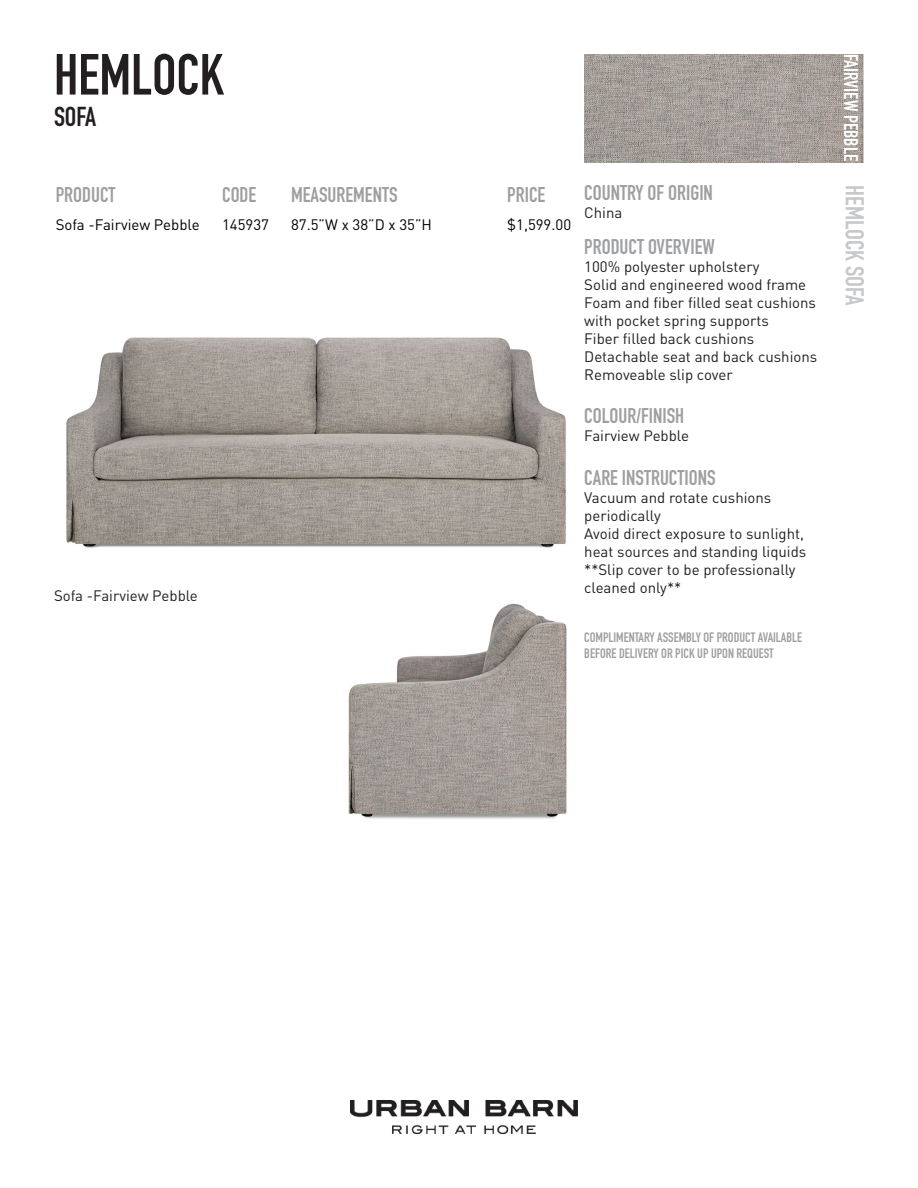
<style>
.page{position:relative;width:918px;height:1188px;background:#fff}
.page>*{position:absolute;margin:0;border:0;box-sizing:border-box;transform-origin:0 0}
.t1{font:57px "DIN Engschrift Std";color:#231f20}
.t2{font:27px "DIN Engschrift Std";color:#231f20}
.t3{font:25.5px "DIN Engschrift Std";color:#c7c8ca}
.t4{font:21px "DIN Engschrift Std";color:#9d9fa2}
.t5{font:19.5px "DIN Engschrift Std";color:#fff}
.t6{font:15px/18px "DINOT";color:#231f20}
.t7{font:15px "DINOT";color:#000}
.t8{font:13.5px/16.2px "DIN Engschrift Std";color:#9d9fa2}
</style>
<div class="page">
<img style="left:350px;top:1100px;width:227px;height:34px">
<img style="left:348px;top:603px;width:219px;height:216px">
<img style="left:584px;top:54px;width:280px;height:109px">
<img style="left:66px;top:337px;width:500px;height:211px">
<p class="t1" style="left:54px;top:41px;width:171px">HEMLOCK</p>
<p class="t2" style="left:54px;top:101px;width:44px">SOFA</p>
<p class="t4" style="left:56px;top:183px;width:61px">PRODUCT</p>
<p class="t4" style="left:222px;top:183px;width:36px">CODE</p>
<p class="t4" style="left:291px;top:183px;width:108px">MEASUREMENTS</p>
<p class="t4" style="left:507px;top:183px;width:40px">PRICE</p>
<p class="t7" style="left:56px;top:214px;width:145px">Sofa -Fairview Pebble</p>
<p class="t7" style="left:222px;top:214px;width:48px">145937</p>
<p class="t7" style="left:291px;top:214px;width:143px">87.5”W x 38”D x 35”H</p>
<p class="t7" style="left:507px;top:214px;width:65px">$1,599.00</p>
<p class="t6" style="left:54px;top:586px;width:145px">Sofa -Fairview Pebble</p>
<p class="t4" style="left:584px;top:180px;width:130px">COUNTRY OF ORIGIN</p>
<p class="t6" style="left:584px;top:203px;width:40px">China</p>
<p class="t4" style="left:584px;top:234px;width:132px">PRODUCT OVERVIEW</p>
<p class="t6" style="left:584px;top:257px;width:177px">100% polyester upholstery</p>
<p class="t6" style="left:584px;top:275px;width:223px">Solid and engineered wood frame</p>
<p class="t6" style="left:584px;top:293px;width:233px">Foam and fiber filled seat cushions with pocket spring supports</p>
<p class="t6" style="left:584px;top:329px;width:171px">Fiber filled back cushions</p>
<p class="t6" style="left:584px;top:347px;width:235px">Detachable seat and back cushions</p>
<p class="t6" style="left:584px;top:365px;width:150px">Removeable slip cover</p>
<p class="t4" style="left:584px;top:404px;width:101px">COLOUR/FINISH</p>
<p class="t6" style="left:584px;top:426px;width:106px">Fairview Pebble</p>
<p class="t4" style="left:584px;top:465px;width:133px">CARE INSTRUCTIONS</p>
<p class="t6" style="left:584px;top:488px;width:189px">Vacuum and rotate cushions</p>
<p class="t6" style="left:584px;top:506px;width:78px">periodically</p>
<p class="t6" style="left:584px;top:524px;width:224px">Avoid direct exposure to sunlight, heat sources and standing liquids</p>
<p class="t6" style="left:584px;top:560px;width:213px">**Slip cover to be professionally cleaned only**</p>
<p class="t8" style="left:584px;top:629px;width:219px">COMPLIMENTARY ASSEMBLY OF PRODUCT AVAILABLE<br>BEFORE DELIVERY OR PICK UP UPON REQUEST</p>
<p class="t5" style="left:862px;top:54px;width:108px;rotate:90deg">FAIRVIEW PEBBLE</p>
<p class="t3" style="left:870px;top:185px;width:122px;rotate:90deg">HEMLOCK SOFA</p>
</div>
